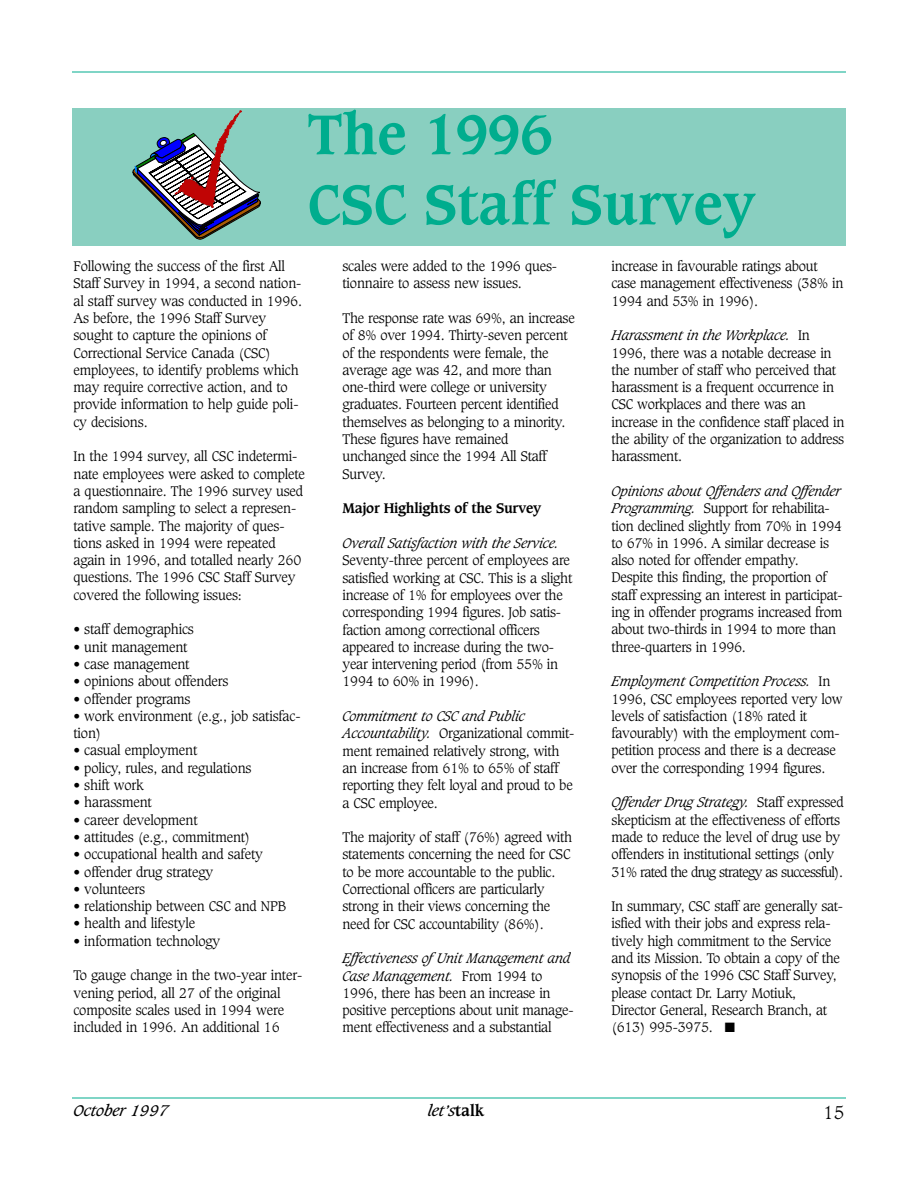
<style>
.page{position:relative;width:918px;height:1188px;background:#fff}
.page>*{position:absolute;margin:0;border:0;box-sizing:border-box;transform-origin:0 0}
.t1{font:700 54px/70.1px "Caxton";color:#00ad8e}
.t2{font:300 18px "Caxton";color:#000}
.t3{font:italic 15px "Caxton";color:#000}
.t4{font:300 13.5px/17.2px "Caxton";letter-spacing:-.02em;color:#000}
.t5{font:italic 300 13.5px "Caxton";letter-spacing:-.02em;color:#000}
.t6{font:700 13.5px "Caxton";letter-spacing:-.02em;color:#000}
.s1{font-style:italic}
.s2{font-weight:700;font-style:normal}
</style>
<div class="page">
<hr style="left:72px;top:1098px;width:774px;height:1px;background:#00ad8e">
<hr style="left:72px;top:72px;width:774px;height:1px;background:#00ad8e">
<div style="left:72px;top:108px;width:774px;height:138px;background:#89cfc0"></div>
<svg style="left:133px;top:110px;width:128px;height:130px"></svg>
<h1 class="t1" style="left:308px;top:104px;width:450px">The 1996<br>CSC Staff Survey</h1>
<p class="t4" style="left:74px;top:259px;width:230px">Following the success of the first All Staff Survey in 1994, a second nation&shy;al staff survey was conducted in 1996.<br>As before, the 1996 Staff Survey sought to capture the opinions of Correctional Service Canada (CSC) employees, to identify problems which may require corrective action, and to provide information to help guide poli&shy;cy decisions.</p>
<p class="t4" style="left:74px;top:449px;width:233px">In the 1994 survey, all CSC indetermi&shy;nate employees were asked to complete a questionnaire. The 1996 survey used random sampling to select a represen&shy;tative sample. The majority of ques&shy;tions asked in 1994 were repeated again in 1996, and totalled nearly 260 questions. The 1996 CSC Staff Survey covered the following issues:</p>
<p class="t4" style="left:74px;top:622px;width:122px">• staff demographics</p>
<p class="t4" style="left:74px;top:639px;width:115px">• unit management</p>
<p class="t4" style="left:74px;top:656px;width:117px">• case management</p>
<p class="t4" style="left:74px;top:674px;width:156px">• opinions about offenders</p>
<p class="t4" style="left:74px;top:691px;width:119px">• offender programs</p>
<p class="t4" style="left:74px;top:708px;width:229px">• work environment (e.g., job satisfac&shy;tion)</p>
<p class="t4" style="left:74px;top:743px;width:125px">• casual employment</p>
<p class="t4" style="left:74px;top:760px;width:180px">• policy, rules, and regulations</p>
<p class="t4" style="left:74px;top:778px;width:72px">• shift work</p>
<p class="t4" style="left:74px;top:795px;width:80px">• harassment</p>
<p class="t4" style="left:74px;top:812px;width:126px">• career development</p>
<p class="t4" style="left:74px;top:829px;width:178px">• attitudes (e.g., commitment)</p>
<p class="t4" style="left:74px;top:847px;width:191px">• occupational health and safety</p>
<p class="t4" style="left:74px;top:864px;width:141px">• offender drug strategy</p>
<p class="t4" style="left:74px;top:881px;width:73px">• volunteers</p>
<p class="t4" style="left:74px;top:899px;width:214px">• relationship between CSC and NPB</p>
<p class="t4" style="left:74px;top:916px;width:123px">• health and lifestyle</p>
<p class="t4" style="left:74px;top:933px;width:148px">• information technology</p>
<p class="t4" style="left:74px;top:968px;width:230px">To gauge change in the two-year inter&shy;vening period, all 27 of the original composite scales used in 1994 were included in 1996. An additional 16</p>
<p class="t4" style="left:342px;top:259px;width:216px">scales were added to the 1996 ques&shy;tionnaire to assess new issues.</p>
<p class="t4" style="left:342px;top:310px;width:234px">The response rate was 69%, an increase of 8% over 1994. Thirty-seven percent of the respondents were female, the average age was 42, and more than one-third were college or university graduates. Fourteen percent identified themselves as belonging to a minority.<br>These figures have remained unchanged since the 1994 All Staff Survey.</p>
<p class="t6" style="left:342px;top:502px;width:200px">Major Highlights of the Survey</p>
<p class="t5" style="left:342px;top:537px;width:218px">Overall Satisfaction with the Service.</p>
<p class="t4" style="left:342px;top:553px;width:231px">Seventy-three percent of employees are satisfied working at CSC. This is a slight increase of 1% for employees over the corresponding 1994 figures. Job satis&shy;faction among correctional officers appeared to increase during the two&shy;year intervening period (from 55% in 1994 to 60% in 1996).</p>
<p class="t4" style="left:342px;top:709px;width:234px"><span class="s1">Commitment to CSC and Public Accountability.</span> Organizational commit&shy;ment remained relatively strong, with an increase from 61% to 65% of staff reporting they felt loyal and proud to be a CSC employee.</p>
<p class="t4" style="left:342px;top:830px;width:231px">The majority of staff (76%) agreed with statements concerning the need for CSC to be more accountable to the public.<br>Correctional officers are particularly strong in their views concerning the need for CSC accountability (86%).</p>
<p class="t4" style="left:342px;top:951px;width:233px"><span class="s1">Effectiveness ofUnit Management and Case Management.</span> From 1994 to 1996, there has been an increase in positive perceptions about unit manage&shy;ment effectiveness and a substantial</p>
<p class="t4" style="left:612px;top:259px;width:233px">increase in favourable ratings about case management effectiveness (38% in<br>1994 and 53% in 1996).</p>
<p class="t4" style="left:612px;top:328px;width:234px"><span class="s1">Harassment in the Workplace.</span> In 1996, there was a notable decrease in the number of staff who perceived that harassment is a frequent occurrence in CSC workplaces and there was an increase in the confidence staff placed in the ability of the organization to address harassment.</p>
<p class="t4" style="left:612px;top:483px;width:233px"><span class="s1">Opinions about Offenders and Offender Programming.</span> Support for rehabilita&shy;tion declined slightly from 70% in 1994 to 67% in 1996. A similar decrease is also noted for offender empathy.<br>Despite this finding, the proportion of staff expressing an interest in participat&shy;ing in offender programs increased from about two-thirds in 1994 to more than three-quarters in 1996.</p>
<p class="t4" style="left:612px;top:674px;width:232px"><span class="s1">Employment Competition Process.</span> In 1996, CSC employees reported very low levels of satisfaction (18% rated it favourably) with the employment com&shy;petition process and there is a decrease over the corresponding 1994 figures.</p>
<p class="t4" style="left:612px;top:795px;width:234px"><span class="s1">Offender Drug Strategy.</span> Staff expressed skepticism at the effectiveness of efforts made to reduce the level of drug use by offenders in institutional settings (only 31% rated the drug strategy as successful).</p>
<p class="t4" style="left:612px;top:899px;width:233px">In summary, CSC staff are generally sat&shy;isfied with their jobs and express rela&shy;tively high commitment to the Service and its Mission. To obtain a copy of the synopsis of the 1996 CSC Staff Survey, please contact Dr. Larry Motiuk, Director General, Research Branch, at (613) 995-3975. ■</p>
<p class="t3" style="left:74px;top:1104px;width:96px">October 1997</p>
<p class="t3" style="left:428px;top:1104px;width:58px">let’s<span class="s2">talk</span></p>
<h2 class="t2" style="left:823px;top:1104px;width:23px">15</h2>
</div>
